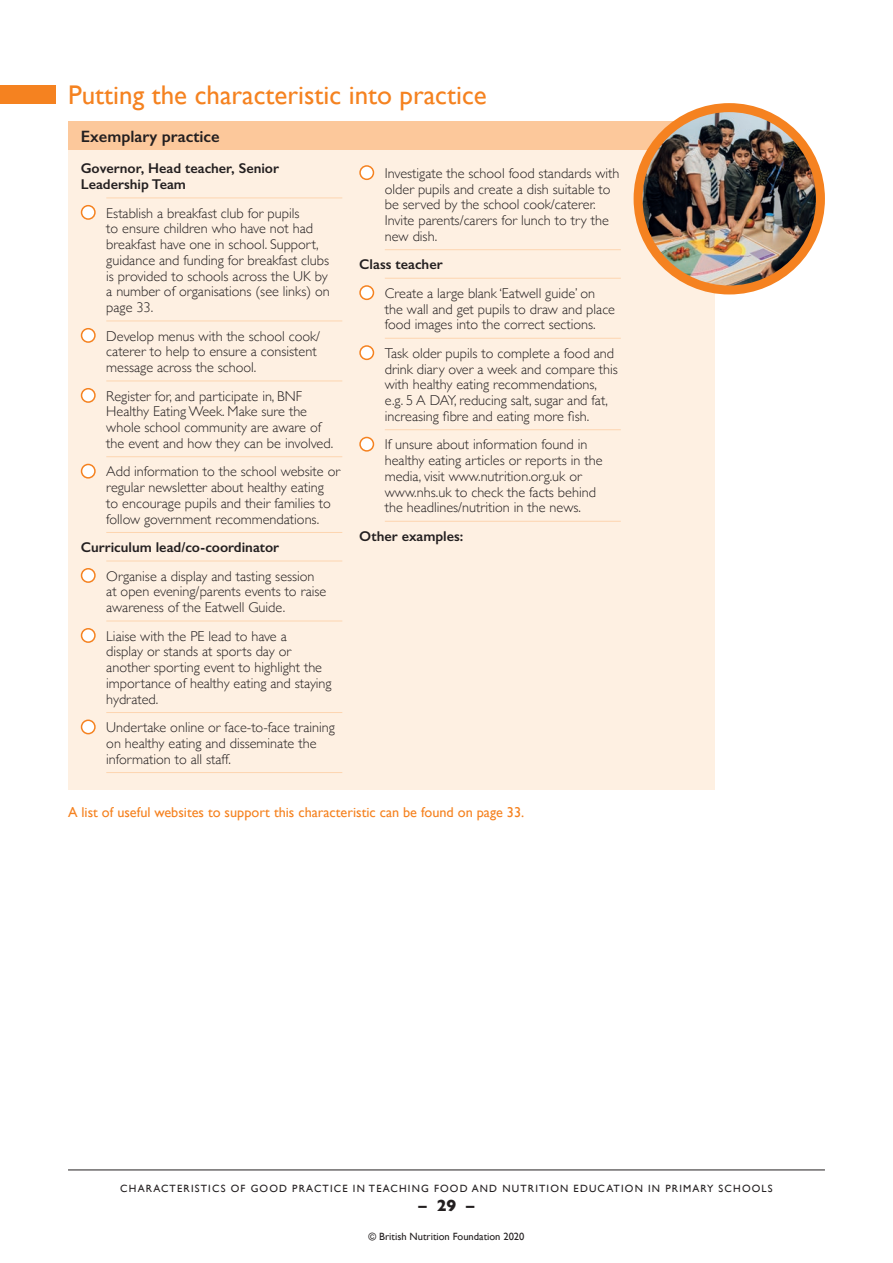
<style>
.page{position:relative;width:893px;height:1263px;background:#fff}
.page>*{position:absolute;margin:0;border:0;box-sizing:border-box;transform-origin:0 0}
.t1{font:27px "Gill Sans";color:#f58220}
.t2{font:600 16.5px "Gill Sans";color:#231f20}
.t3{font:700 16.5px "Gill Sans";color:#231f20}
.t4{font:300 14.25px/15.8px "Gill Sans";color:#231f20}
.t5{font:600 14.25px/15.8px "Gill Sans";color:#231f20}
.t6{font:14.25px "Gill Sans";color:#f58220}
.t7{font:10.5px "Gill Sans";letter-spacing:.11em;color:#231f20}
.t8{font:10.5px "Gill Sans";color:#231f20}
</style>
<div class="page">
<hr style="left:68px;top:1169px;width:757px;height:1px;background:#231f20">
<div style="left:0;top:85px;width:55px;height:18px;background:#f58220"></div>
<div style="left:68px;top:150px;width:646px;height:640px;background:#fef0e2"></div>
<hr style="left:106px;top:198px;width:236px;height:1px;background:#fdd5b0">
<hr style="left:106px;top:321px;width:236px;height:1px;background:#fdd5b0">
<hr style="left:106px;top:381px;width:236px;height:1px;background:#fdd5b0">
<hr style="left:106px;top:456px;width:236px;height:1px;background:#fdd5b0">
<hr style="left:106px;top:532px;width:236px;height:1px;background:#fdd5b0">
<hr style="left:106px;top:561px;width:236px;height:1px;background:#fdd5b0">
<hr style="left:106px;top:621px;width:236px;height:1px;background:#fdd5b0">
<hr style="left:106px;top:712px;width:236px;height:1px;background:#fdd5b0">
<hr style="left:106px;top:772px;width:236px;height:1px;background:#fdd5b0">
<div style="left:82px;top:206px;width:13px;height:13px;background:#fff;border-radius:50%"></div>
<div style="left:81px;top:205px;width:15px;height:15px;border:2px solid #f58220;border-radius:50%"></div>
<div style="left:82px;top:329px;width:13px;height:13px;background:#fff;border-radius:50%"></div>
<div style="left:81px;top:328px;width:15px;height:15px;border:2px solid #f58220;border-radius:50%"></div>
<div style="left:82px;top:389px;width:13px;height:13px;background:#fff;border-radius:50%"></div>
<div style="left:81px;top:388px;width:15px;height:15px;border:2px solid #f58220;border-radius:50%"></div>
<div style="left:82px;top:464px;width:13px;height:14px;background:#fff;border-radius:50%"></div>
<div style="left:81px;top:464px;width:15px;height:15px;border:2px solid #f58220;border-radius:50%"></div>
<div style="left:82px;top:569px;width:13px;height:13px;background:#fff;border-radius:50%"></div>
<div style="left:81px;top:568px;width:15px;height:15px;border:2px solid #f58220;border-radius:50%"></div>
<div style="left:82px;top:629px;width:13px;height:13px;background:#fff;border-radius:50%"></div>
<div style="left:81px;top:628px;width:15px;height:15px;border:2px solid #f58220;border-radius:50%"></div>
<div style="left:82px;top:720px;width:13px;height:14px;background:#fff;border-radius:50%"></div>
<div style="left:81px;top:719px;width:15px;height:15px;border:2px solid #f58220;border-radius:50%"></div>
<hr style="left:385px;top:249px;width:236px;height:1px;background:#fdd5b0">
<hr style="left:385px;top:278px;width:236px;height:1px;background:#fdd5b0">
<hr style="left:385px;top:338px;width:236px;height:1px;background:#fdd5b0">
<hr style="left:385px;top:429px;width:236px;height:1px;background:#fdd5b0">
<hr style="left:385px;top:521px;width:236px;height:1px;background:#fdd5b0">
<div style="left:360px;top:166px;width:13px;height:13px;background:#fff;border-radius:50%"></div>
<div style="left:359px;top:165px;width:15px;height:15px;border:2px solid #f58220;border-radius:50%"></div>
<div style="left:360px;top:286px;width:13px;height:13px;background:#fff;border-radius:50%"></div>
<div style="left:359px;top:285px;width:15px;height:15px;border:2px solid #f58220;border-radius:50%"></div>
<div style="left:360px;top:346px;width:13px;height:13px;background:#fff;border-radius:50%"></div>
<div style="left:359px;top:345px;width:15px;height:15px;border:2px solid #f58220;border-radius:50%"></div>
<div style="left:360px;top:437px;width:13px;height:14px;background:#fff;border-radius:50%"></div>
<div style="left:359px;top:437px;width:15px;height:15px;border:2px solid #f58220;border-radius:50%"></div>
<div style="left:68px;top:121px;width:646px;height:29px;background:#fcc89b"></div>
<img style="left:638px;top:108px;width:182px;height:180px">
<div style="left:634px;top:103px;width:191px;height:191px;border:9px solid #f58220;border-radius:50%"></div>
<h1 class="t1" style="left:68px;top:79px;width:420px">Putting the characteristic into practice</h1>
<p class="t2" style="left:81px;top:126px;width:140px">Exemplary practice</p>
<p class="t5" style="left:81px;top:160px;width:200px">Governor, Head teacher, Senior<br>Leadership Team</p>
<p class="t4" style="left:106px;top:204px;width:225px">Establish a breakfast club for pupils<br>to ensure children who have not had breakfast have one in school. Support, guidance and funding for breakfast clubs is provided to schools across the UK by a number of organisations (see links) on page 33.</p>
<p class="t4" style="left:106px;top:327px;width:215px">Develop menus with the school cook/ caterer to help to ensure a consistent message across the school.</p>
<p class="t4" style="left:106px;top:387px;width:228px">Register for, and participate in, BNF Healthy Eating Week. Make sure the whole school community are aware of the event and how they can be involved.</p>
<p class="t4" style="left:106px;top:463px;width:235px">Add information to the school website or regular newsletter about healthy eating<br>to encourage pupils and their families to follow government recommendations.</p>
<p class="t5" style="left:81px;top:539px;width:200px">Curriculum lead/co-coordinator</p>
<p class="t4" style="left:106px;top:567px;width:222px">Organise a display and tasting session at open evening/parents events to raise awareness of the Eatwell Guide.</p>
<p class="t4" style="left:106px;top:627px;width:227px">Liaise with the PE lead to have a<br>display or stands at sports day or another sporting event to highlight the importance of healthy eating and staying hydrated.</p>
<p class="t4" style="left:106px;top:719px;width:230px">Undertake online or face-to-face training on healthy eating and disseminate the information to all staff.</p>
<p class="t4" style="left:385px;top:165px;width:236px">Investigate the school food standards with older pupils and create a dish suitable to be served by the school cook/caterer.<br>Invite parents/carers for lunch to try the new dish.</p>
<p class="t5" style="left:359px;top:256px;width:85px">Class teacher</p>
<p class="t4" style="left:385px;top:285px;width:232px">Create a large blank ‘Eatwell guide’ on the wall and get pupils to draw and place food images into the correct sections.</p>
<p class="t4" style="left:385px;top:345px;width:235px">Task older pupils to complete a food and drink diary over a week and compare this with healthy eating recommendations, e.g. 5 A DAY, reducing salt, sugar and fat, increasing fibre and eating more fish.</p>
<p class="t4" style="left:385px;top:436px;width:219px">If unsure about information found in healthy eating articles or reports in the media, visit www.nutrition.org.uk or www.nhs.uk to check the facts behind the headlines/nutrition in the news.</p>
<p class="t5" style="left:359px;top:528px;width:106px">Other examples:</p>
<p class="t6" style="left:68px;top:803px;width:458px">A list of useful websites to support this characteristic can be found on page 33.</p>
<p class="t7" style="left:120px;top:1182px;width:654px">CHARACTERISTICS OF GOOD PRACTICE IN TEACHING FOOD AND NUTRITION EDUCATION IN PRIMARY SCHOOLS</p>
<p class="t3" style="left:419px;top:1192px;width:57px">– 29 –</p>
<p class="t8" style="left:369px;top:1231px;width:157px">© British Nutrition Foundation 2020</p>
</div>
